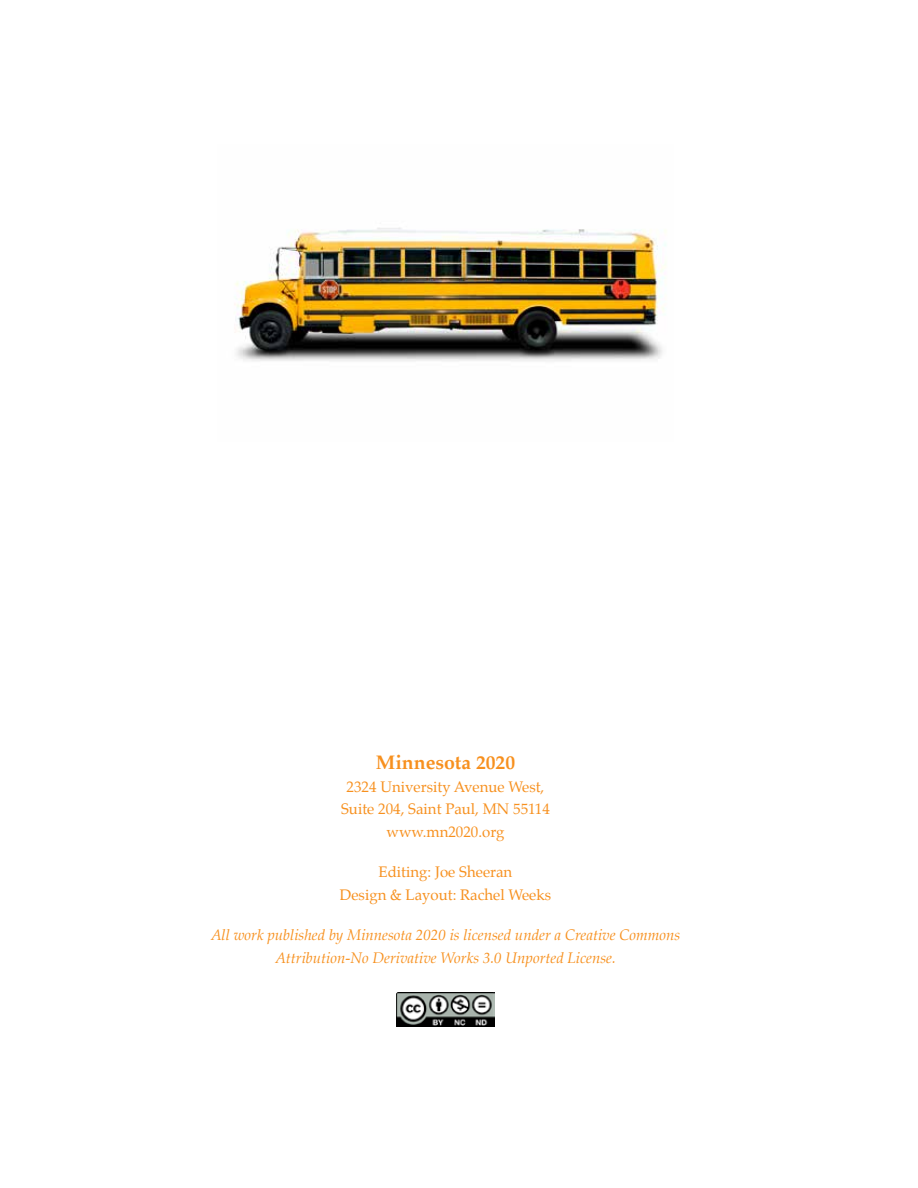
<style>
.page{position:relative;width:918px;height:1188px;background:#fff}
.page>*{position:absolute;margin:0;border:0;box-sizing:border-box;transform-origin:0 0}
.t1{font:700 19.5px "Palatino";color:#f7901e}
.t2{font:italic 15px/22.5px "Palatino";color:#f7901e;text-align:center}
.t3{font:15px/22.5px "Palatino";color:#f7901e;text-align:center}
</style>
<div class="page">
<img style="left:396px;top:992px;width:99px;height:35px">
<img style="left:234px;top:227px;width:432px;height:134px">
<h1 class="t1" style="left:376px;top:746px;width:141px">Minnesota 2020</h1>
<p class="t3" style="left:341px;top:775px;width:210px">2324 University Avenue West,<br>Suite 204, Saint Paul, MN 55114 www.mn2020.org</p>
<p class="t3" style="left:340px;top:861px;width:213px">Editing: Joe Sheeran<br>Design &amp; Layout: Rachel Weeks</p>
<p class="t2" style="left:211px;top:924px;width:471px">All work published by Minnesota 2020 is licensed under a Creative Commons<br>Attribution-No Derivative Works 3.0 Unported License.</p>
</div>
